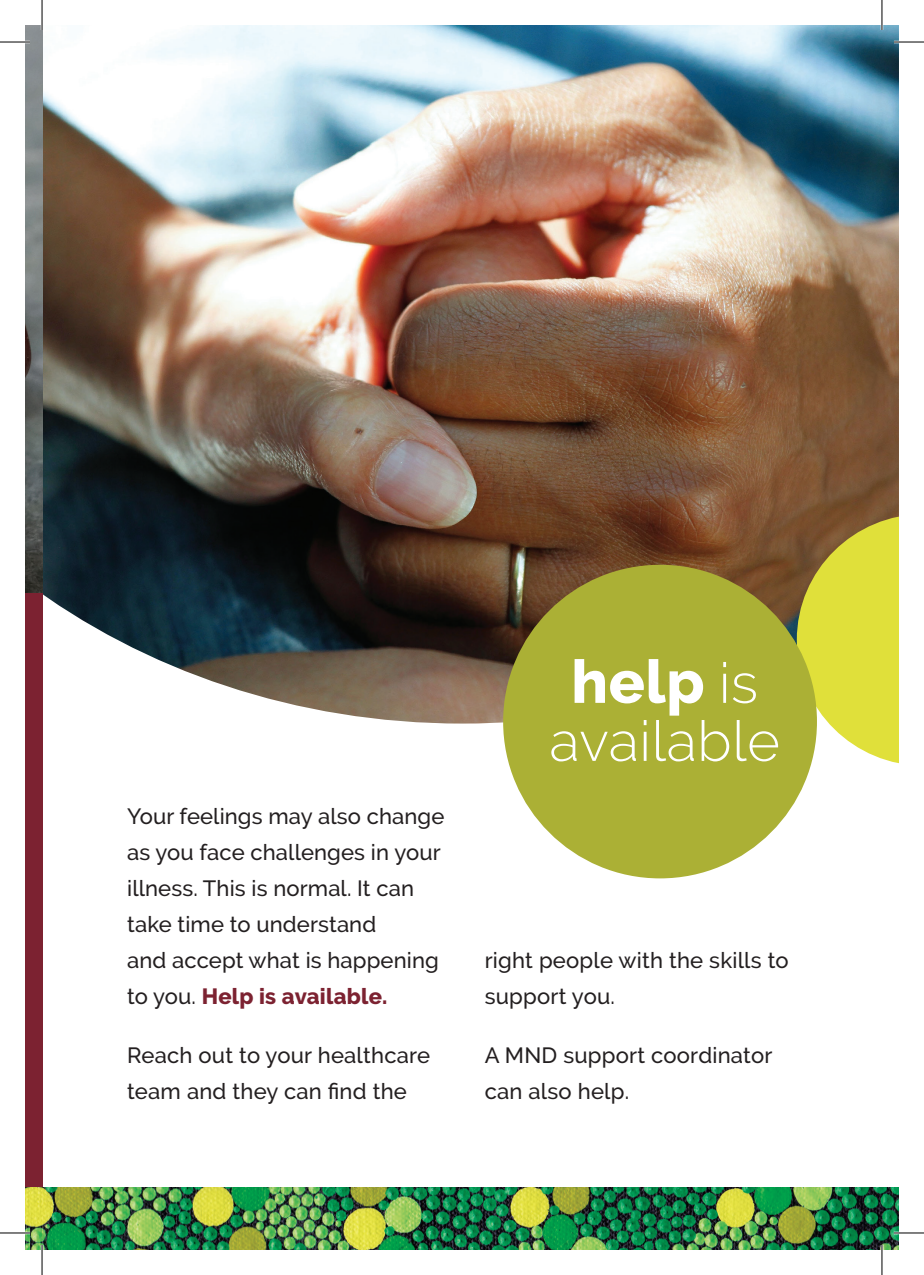
<style>
.page{position:relative;width:924px;height:1275px;background:#fff}
.page>*{position:absolute;margin:0;border:0;box-sizing:border-box;transform-origin:0 0}
.t1{font:800 60px "Raleway";color:#fff}
.t2{font:300 56px "Raleway";letter-spacing:.01em;color:#fff}
.t3{font:500 22px/36px "Raleway";letter-spacing:.005em;color:#231f20}
.s1{font-weight:800;color:#7c2231}
.s2{font-weight:300;font-size:56px}
</style>
<div class="page">
<img style="left:42px;top:25px;width:856px;height:698px">
<div style="left:25px;top:25px;width:17px;height:1225px;background:#7c2231"></div>
<svg style="left:796px;top:514px;width:102px;height:251px"></svg>
<img style="left:25px;top:26px;width:17px;height:566px">
<div style="left:503px;top:565px;width:313px;height:313px;background:#abb035;border-radius:50%"></div>
<img style="left:25px;top:1187px;width:5px;height:63px">
<img style="left:30px;top:1187px;width:868px;height:63px">
<hr style="left:0;top:41px;width:30px;height:2px;background:#fff">
<hr style="left:893px;top:41px;width:30px;height:2px;background:#fff">
<hr style="left:0;top:1231px;width:30px;height:3px;background:#fff">
<hr style="left:893px;top:1231px;width:30px;height:3px;background:#fff">
<hr style="left:41px;top:0;width:2px;height:30px;background:#fff">
<hr style="left:41px;top:1245px;width:2px;height:30px;background:#fff">
<hr style="left:880px;top:0;width:2px;height:30px;background:#fff">
<hr style="left:880px;top:1245px;width:2px;height:30px;background:#fff">
<hr style="left:0;top:42px;width:30px;height:1px;background:#000">
<hr style="left:893px;top:42px;width:30px;height:1px;background:#000">
<hr style="left:0;top:1232px;width:30px;height:1px;background:#000">
<hr style="left:893px;top:1232px;width:30px;height:1px;background:#000">
<hr style="left:42px;top:0;width:1px;height:30px;background:#000">
<hr style="left:42px;top:1245px;width:1px;height:30px;background:#000">
<hr style="left:881px;top:0;width:1px;height:30px;background:#000">
<hr style="left:881px;top:1245px;width:1px;height:30px;background:#000">
<p class="t3" style="left:127px;top:798px;width:318px">Your feelings may also change as you face challenges in your illness. This is normal. It can take time to understand<br>and accept what is happening to you. <span class="s1">Help is available.</span></p>
<p class="t3" style="left:127px;top:1037px;width:304px">Reach out to your healthcare team and they can find the</p>
<h1 class="t1" style="left:571px;top:647px;width:188px">help <span class="s2">is</span></h1>
<h2 class="t2" style="left:549px;top:708px;width:232px">available</h2>
<p class="t3" style="left:484px;top:942px;width:305px">right people with the skills to support you.</p>
<p class="t3" style="left:484px;top:1036px;width:289px">A MND support coordinator can also help.</p>
</div>
